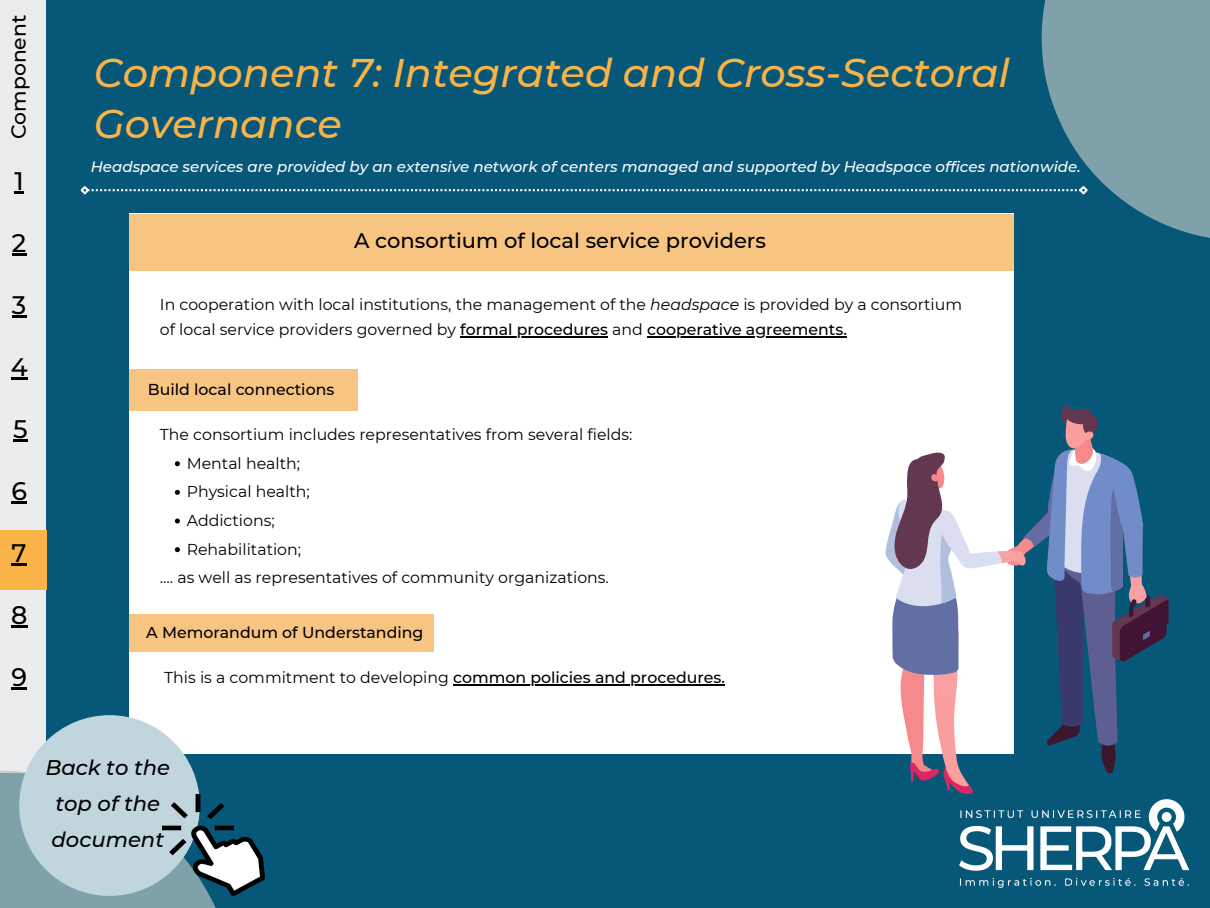
<style>
.page{position:relative;width:1210px;height:908px;background:#fff}
.page>*{position:absolute;margin:0;border:0;box-sizing:border-box;transform-origin:0 0}
.t1{font:italic 500 39.9px/50.7px "Montserrat";color:#f9b347}
.t2{font:500 25.27px "Montserrat";color:#000}
.t3{font:italic 500 21.14px/35.7px "Montserrat";color:#000}
.t4{font:500 21px "Montserrat";color:#000}
.t5{font:500 20.3px "Montserrat";color:#000}
.t6{font:15.75px/28.6px "Montserrat";color:#000}
.t7{font:500 15.75px "Montserrat";color:#000}
.t8{font:italic 500 15.05px "Montserrat";color:#fff}
.s1{font-style:italic}
.s2{font-weight:500}
</style>
<div class="page">
<div style="left:0;top:0;width:1210px;height:907px;background:#075778"></div>
<svg style="left:1013px;top:0;width:197px;height:304px;fill:#7ea1aa"></svg>
<svg style="left:80px;top:184px;width:1009px;height:12px"></svg>
<div style="left:129px;top:213px;width:884px;height:541px;background:#fff"></div>
<div style="left:129px;top:214px;width:884px;height:56px;background:#f7c482"></div>
<div style="left:0;top:0;width:46px;height:771px;background:#eaeced"></div>
<div style="left:0;top:530px;width:46px;height:59px;background:#f9b347"></div>
<svg style="left:0;top:770px;width:236px;height:137px;background:#6e97a3"></svg>
<div style="left:19px;top:715px;width:181px;height:180px;background:#c1d5dc;border-radius:50%"></div>
<div style="left:129px;top:369px;width:228px;height:41px;background:#f7c482"></div>
<img style="left:163px;top:793px;width:101px;height:102px">
<div style="left:129px;top:614px;width:305px;height:37px;background:#f7c482"></div>
<svg style="left:885px;top:404px;width:284px;height:390px"></svg>
<hr style="left:460px;top:336px;width:148px;height:2px;background:#000">
<hr style="left:647px;top:336px;width:200px;height:2px;background:#000">
<svg style="left:15px;top:191px;width:9px;height:2px"></svg>
<svg style="left:12px;top:253px;width:14px;height:2px"></svg>
<svg style="left:12px;top:315px;width:14px;height:2px"></svg>
<svg style="left:11px;top:377px;width:17px;height:2px"></svg>
<svg style="left:13px;top:439px;width:15px;height:2px"></svg>
<svg style="left:11px;top:501px;width:16px;height:2px"></svg>
<svg style="left:12px;top:563px;width:15px;height:2px"></svg>
<hr style="left:11px;top:624px;width:16px;height:3px;background:#000">
<hr style="left:11px;top:686px;width:16px;height:3px;background:#000">
<hr style="left:453px;top:684px;width:272px;height:1px;background:#000">
<svg style="left:175px;top:461px;width:5px;height:5px"></svg>
<svg style="left:175px;top:489px;width:5px;height:5px"></svg>
<svg style="left:175px;top:518px;width:5px;height:5px"></svg>
<svg style="left:175px;top:547px;width:5px;height:5px"></svg>
<img style="left:959px;top:799px;width:231px;height:89px">
<p class="t5" style="left:6px;top:139px;width:126px;rotate:-90deg">Component</p>
<h2 class="t2" style="left:15px;top:165px;width:11px">1</h2>
<h2 class="t2" style="left:12px;top:227px;width:16px">2</h2>
<h2 class="t2" style="left:12px;top:289px;width:16px">3</h2>
<h2 class="t2" style="left:11px;top:351px;width:18px">4</h2>
<h2 class="t2" style="left:13px;top:413px;width:16px">5</h2>
<h2 class="t2" style="left:11px;top:475px;width:17px">6</h2>
<h2 class="t2" style="left:12px;top:537px;width:17px">7</h2>
<h2 class="t2" style="left:11px;top:599px;width:18px">8</h2>
<h2 class="t2" style="left:11px;top:661px;width:17px">9</h2>
<h1 class="t1" style="left:94px;top:47px;width:917px">Component 7: Integrated and Cross-Sectoral<br>Governance</h1>
<p class="t8" style="left:91px;top:158px;width:991px">Headspace services are provided by an extensive network of centers managed and supported by Headspace offices nationwide.</p>
<h3 class="t4" style="left:354px;top:227px;width:413px">A consortium of local service providers</h3>
<p class="t6" style="left:160px;top:291px;width:803px;line-height:25.2px">In cooperation with local institutions, the management of the <span class="s1">headspace</span> is provided by a consortium of local service providers governed by <span class="s2">formal procedures</span> and <span class="s2">cooperative agreements.</span></p>
<p class="t7" style="left:148px;top:380px;width:188px">Build local connections</p>
<p class="t6" style="left:160px;top:420px;width:474px">The consortium includes representatives from several fields:</p>
<p class="t6" style="left:187px;top:448px;width:125px">Mental health;<br>Physical health;<br>Addictions;<br>Rehabilitation;</p>
<p class="t6" style="left:160px;top:563px;width:450px">.... as well as representatives of community organizations.</p>
<p class="t7" style="left:146px;top:622px;width:279px">A Memorandum of Understanding</p>
<p class="t6" style="left:164px;top:663px;width:562px">This is a commitment to developing <span class="s2">common policies and procedures.</span></p>
<h3 class="t3" style="left:45px;top:749px;width:126px">Back to the top of the document</h3>
</div>
